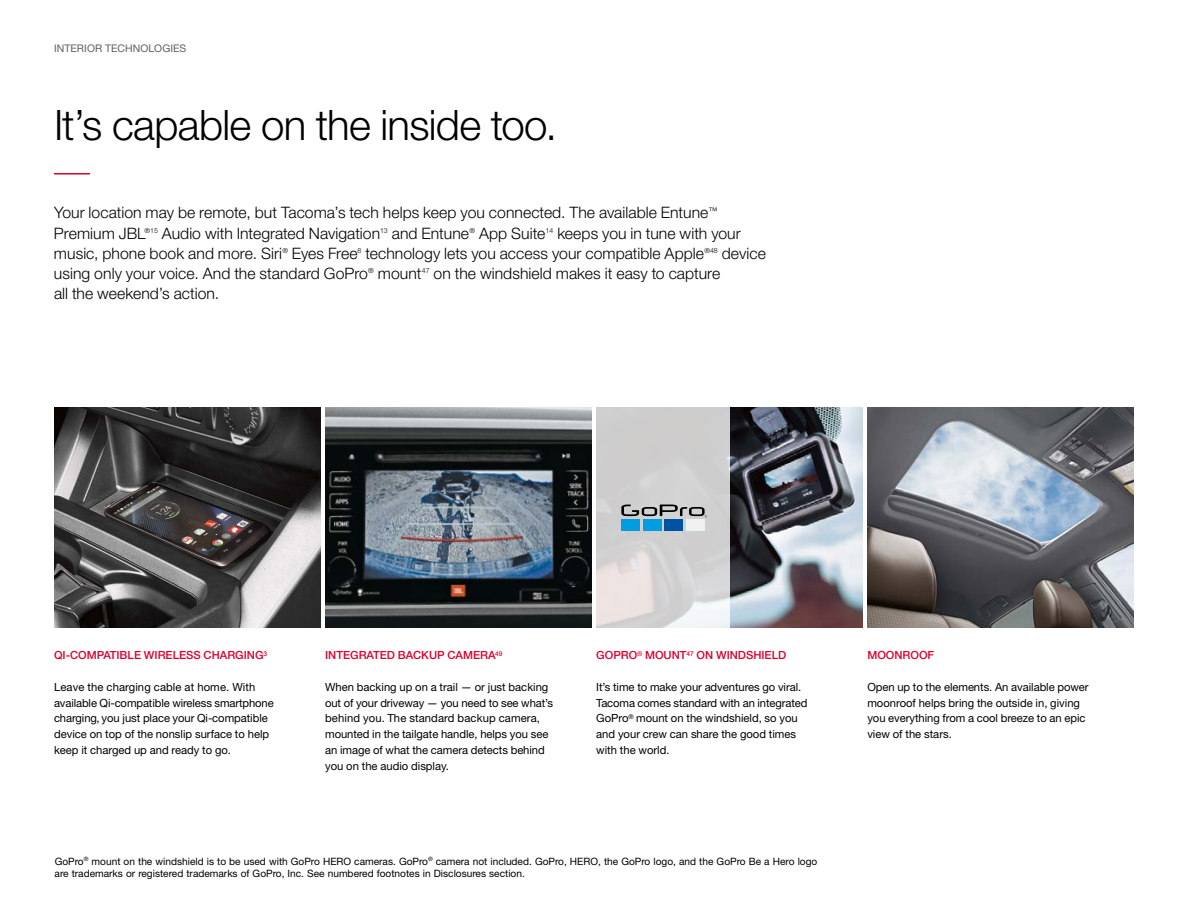
<style>
.page{position:relative;width:1188px;height:918px;background:#fff}
.page>*{position:absolute;margin:0;border:0;box-sizing:border-box;transform-origin:0 0}
.t1{font:300 42px "Helvetica Neue LT Std";letter-spacing:-.015em;color:#000}
.t2{font:300 15.75px/20.2px "Helvetica Neue LT Std";letter-spacing:.005em;color:#000}
.t3{font:11.25px/15.8px "Helvetica Neue LT Std";letter-spacing:-.005em;color:#000}
.t4{font:500 11.25px "Helvetica Neue LT Std";color:#dc002e}
.t5{font:10.5px "Helvetica Neue LT Std";letter-spacing:.01em;color:#5f6062}
.t6{font:10.2px/12.8px "Helvetica Neue LT Std";color:#000}
.t7{font:300 7.05px "Helvetica Neue LT Std";color:#000}
</style>
<div class="page">
<img style="left:54px;top:407px;width:267px;height:221px">
<img style="left:325px;top:407px;width:267px;height:221px">
<img style="left:730px;top:407px;width:133px;height:221px">
<svg style="left:596px;top:407px;width:134px;height:221px;background:#d4d3d3"></svg>
<img style="left:867px;top:407px;width:267px;height:221px">
<hr style="left:54px;top:173px;width:36px;height:2px;background:#dc002e">
<svg style="left:621px;top:505px;width:86px;height:12px"></svg>
<div style="left:621px;top:519px;width:18px;height:12px;background:#009ee0"></div>
<div style="left:643px;top:519px;width:18px;height:12px;background:#009ee0"></div>
<div style="left:665px;top:519px;width:18px;height:12px;background:#0053a0"></div>
<div style="left:686px;top:519px;width:19px;height:12px;background:#eff1f1"></div>
<p class="t5" style="left:54px;top:43px;width:134px">INTERIOR TECHNOLOGIES</p>
<h1 class="t1" style="left:54px;top:99px;width:505px">It’s capable on the inside too.</h1>
<h2 class="t2" style="left:54px;top:202px;width:665px">Your location may be remote, but Tacoma’s tech helps keep you connected. The available Entune<sup>™<br></sup>Premium JBL</h2>
<p class="t7" style="left:145px;top:226px;width:15px">®15</p>
<h2 class="t2" style="left:162px;top:222px;width:220px">Audio with Integrated Navigation</h2>
<p class="t7" style="left:380px;top:226px;width:9px">13</p>
<h2 class="t2" style="left:392px;top:222px;width:79px">and Entune</h2>
<p class="t7" style="left:470px;top:226px;width:7px">®</p>
<h2 class="t2" style="left:479px;top:222px;width:68px">App Suite</h2>
<p class="t7" style="left:546px;top:226px;width:9px">14</p>
<h2 class="t2" style="left:557px;top:222px;width:185px">keeps you in tune with your</h2>
<h2 class="t2" style="left:54px;top:243px;width:230px">music, phone book and more. Siri</h2>
<p class="t7" style="left:282px;top:246px;width:7px">®</p>
<h2 class="t2" style="left:292px;top:243px;width:67px">Eyes Free</h2>
<p class="t7" style="left:358px;top:246px;width:5px">8</p>
<h2 class="t2" style="left:365px;top:243px;width:340px">technology lets you access your compatible Apple</h2>
<p class="t7" style="left:705px;top:246px;width:15px">®48</p>
<h2 class="t2" style="left:722px;top:243px;width:46px">device</h2>
<h2 class="t2" style="left:54px;top:263px;width:316px">using only your voice. And the standard GoPro</h2>
<p class="t7" style="left:368px;top:266px;width:7px">®</p>
<h2 class="t2" style="left:378px;top:263px;width:45px">mount</h2>
<p class="t7" style="left:422px;top:266px;width:9px">47</p>
<h2 class="t2" style="left:434px;top:263px;width:288px">on the windshield makes it easy to capture</h2>
<h2 class="t2" style="left:54px;top:283px;width:167px">all the weekend’s action.</h2>
<p class="t4" style="left:54px;top:649px;width:215px">QI-COMPATIBLE WIRELESS CHARGING<sup>3</sup></p>
<p class="t3" style="left:54px;top:679px;width:221px">Leave the charging cable at home. With available Qi-compatible wireless smartphone charging, you just place your Qi-compatible device on top of the nonslip surface to help keep it charged up and ready to go.</p>
<p class="t4" style="left:325px;top:649px;width:179px">INTEGRATED BACKUP CAMERA<sup>49</sup></p>
<p class="t3" style="left:325px;top:679px;width:229px">When backing up on a trail — or just backing out of your driveway — you need to see what’s behind you. The standard backup camera, mounted in the tailgate handle, helps you see an image of what the camera detects behind you on the audio display.</p>
<p class="t4" style="left:596px;top:649px;width:192px">GOPRO<sup>®</sup> MOUNT<sup>47</sup> ON WINDSHIELD</p>
<p class="t3" style="left:596px;top:679px;width:213px">It’s time to make your adventures go viral.<br>Tacoma comes standard with an integrated GoPro<sup>®</sup> mount on the windshield, so you and your crew can share the good times with the world.</p>
<p class="t6" style="left:55px;top:855px;width:764px">GoPro<sup>®</sup> mount on the windshield is to be used with GoPro HERO cameras. GoPro<sup>®</sup> camera not included. GoPro, HERO, the GoPro logo, and the GoPro Be a Hero logo are trademarks or registered trademarks of GoPro, Inc. See numbered footnotes in Disclosures section.</p>
<p class="t4" style="left:867px;top:649px;width:68px">MOONROOF</p>
<p class="t3" style="left:867px;top:679px;width:223px">Open up to the elements. An available power moonroof helps bring the outside in, giving you everything from a cool breeze to an epic view of the stars.</p>
</div>
